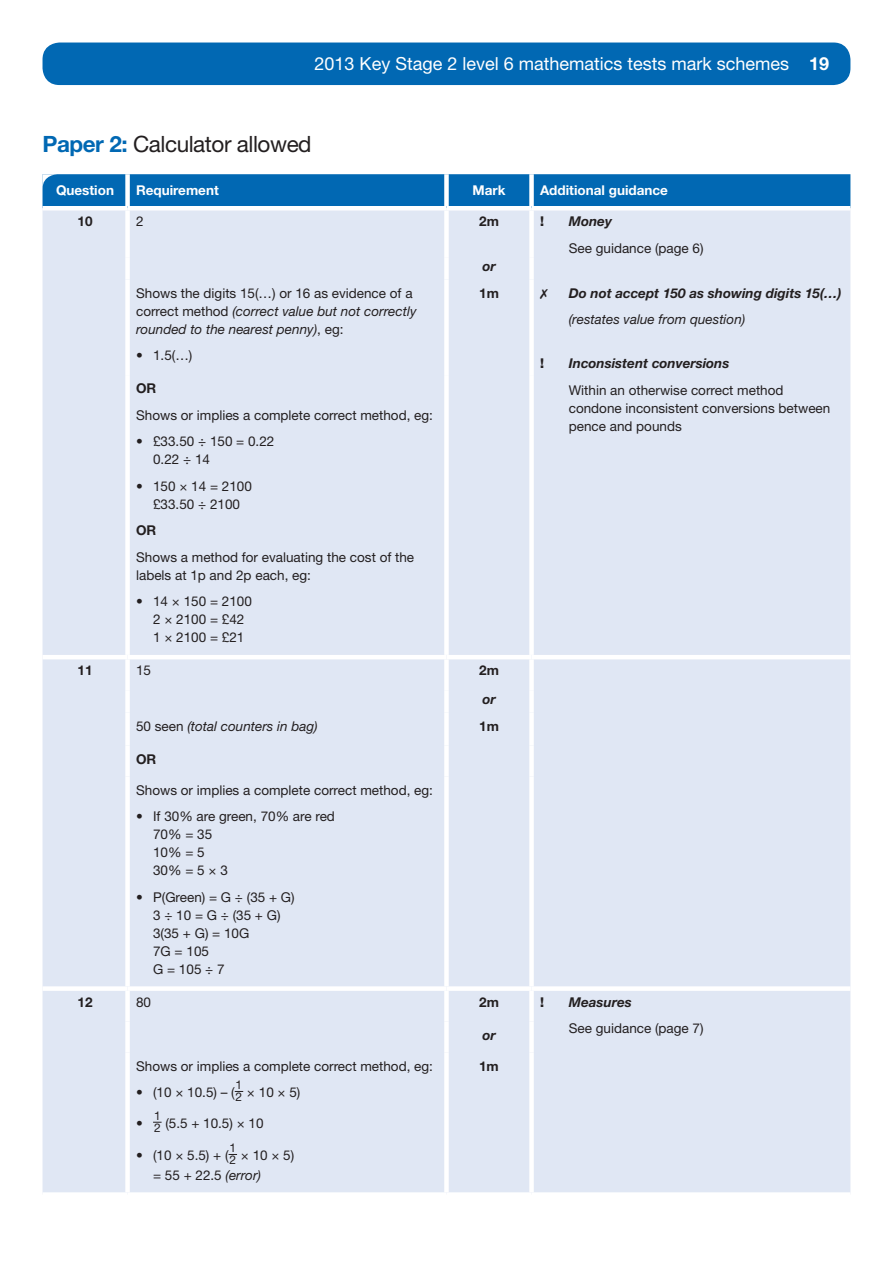
<style>
.page{position:relative;width:893px;height:1263px;background:#fff}
.page>*{position:absolute;margin:0;border:0;box-sizing:border-box;transform-origin:0 0}
.t1{font:22.5px "Helvetica Neue LT Std";letter-spacing:-.02em;color:#231f20}
.t2{font:18px "Helvetica Neue LT Std";color:#fff}
.t3{font:13.5px/18px "Helvetica Neue LT Std";color:#231f20}
.t4{font:italic 700 13.5px "Helvetica Neue LT Std";color:#231f20}
.t5{font:italic 13.5px "Helvetica Neue LT Std";color:#231f20}
.t6{font:700 13.5px "Helvetica Neue LT Std";color:#fff}
.t7{font:700 13.5px "Helvetica Neue LT Std";color:#231f20}
.t8{font:800 13.5px "Helvetica Neue LT Std";color:#231f20}
.t9{font:12px "Helvetica Neue LT Std";color:#231f20}
.s1{font-weight:700}
.s2{font-weight:700;color:#0168b3}
.s3{font-style:italic}
.s4{font-style:normal}
</style>
<div class="page">
<div style="left:43px;top:43px;width:807px;height:42px;background:#0168b3;border-radius:17px"></div>
<div style="left:43px;top:210px;width:807px;height:982px;background:#e0e7f4"></div>
<div style="left:125px;top:210px;width:5px;height:47px;background:#fff"></div>
<div style="left:444px;top:210px;width:5px;height:47px;background:#fff"></div>
<div style="left:529px;top:210px;width:5px;height:47px;background:#fff"></div>
<div style="left:125px;top:257px;width:5px;height:23px;background:#fff"></div>
<div style="left:444px;top:257px;width:5px;height:23px;background:#fff"></div>
<div style="left:529px;top:257px;width:5px;height:23px;background:#fff"></div>
<div style="left:125px;top:280px;width:5px;height:95px;background:#fff"></div>
<div style="left:444px;top:280px;width:5px;height:95px;background:#fff"></div>
<div style="left:529px;top:280px;width:5px;height:95px;background:#fff"></div>
<div style="left:125px;top:375px;width:5px;height:280px;background:#fff"></div>
<div style="left:444px;top:375px;width:5px;height:280px;background:#fff"></div>
<div style="left:529px;top:375px;width:5px;height:280px;background:#fff"></div>
<hr style="left:43px;top:655px;width:85px;height:4px;background:#fff">
<hr style="left:128px;top:655px;width:318px;height:4px;background:#fff">
<div style="left:125px;top:659px;width:5px;height:31px;background:#fff"></div>
<hr style="left:446px;top:655px;width:85px;height:4px;background:#fff">
<div style="left:444px;top:659px;width:5px;height:31px;background:#fff"></div>
<hr style="left:531px;top:655px;width:319px;height:4px;background:#fff">
<div style="left:529px;top:659px;width:5px;height:31px;background:#fff"></div>
<div style="left:125px;top:690px;width:5px;height:23px;background:#fff"></div>
<div style="left:444px;top:690px;width:5px;height:23px;background:#fff"></div>
<div style="left:529px;top:690px;width:5px;height:23px;background:#fff"></div>
<div style="left:125px;top:713px;width:5px;height:33px;background:#fff"></div>
<div style="left:444px;top:713px;width:5px;height:33px;background:#fff"></div>
<div style="left:529px;top:713px;width:5px;height:33px;background:#fff"></div>
<div style="left:125px;top:746px;width:5px;height:30px;background:#fff"></div>
<div style="left:444px;top:746px;width:5px;height:30px;background:#fff"></div>
<div style="left:529px;top:746px;width:5px;height:30px;background:#fff"></div>
<div style="left:125px;top:776px;width:5px;height:210px;background:#fff"></div>
<div style="left:444px;top:776px;width:5px;height:210px;background:#fff"></div>
<div style="left:529px;top:776px;width:5px;height:210px;background:#fff"></div>
<div style="left:43px;top:986px;width:85px;height:5px;background:#fff"></div>
<div style="left:128px;top:986px;width:318px;height:5px;background:#fff"></div>
<div style="left:125px;top:991px;width:5px;height:30px;background:#fff"></div>
<div style="left:446px;top:986px;width:85px;height:5px;background:#fff"></div>
<div style="left:444px;top:991px;width:5px;height:30px;background:#fff"></div>
<div style="left:531px;top:986px;width:319px;height:5px;background:#fff"></div>
<div style="left:529px;top:991px;width:5px;height:30px;background:#fff"></div>
<div style="left:125px;top:1021px;width:5px;height:31px;background:#fff"></div>
<div style="left:444px;top:1021px;width:5px;height:31px;background:#fff"></div>
<div style="left:529px;top:1021px;width:5px;height:31px;background:#fff"></div>
<div style="left:125px;top:1052px;width:5px;height:140px;background:#fff"></div>
<div style="left:444px;top:1052px;width:5px;height:140px;background:#fff"></div>
<div style="left:529px;top:1052px;width:5px;height:140px;background:#fff"></div>
<svg style="left:42px;top:174px;width:808px;height:34px;background:#1674b9"></svg>
<svg style="left:540px;top:289px;width:8px;height:10px"></svg>
<h2 class="t2" style="left:315px;top:53px;width:516px">2013 Key Stage 2 level 6 mathematics tests mark schemes <span class="s1">19</span></h2>
<h1 class="t1" style="left:43px;top:131px;width:271px"><span class="s2">Paper 2:</span> Calculator allowed</h1>
<p class="t6" style="left:56px;top:182px;width:59px">Question</p>
<p class="t6" style="left:136px;top:182px;width:84px">Requirement</p>
<p class="t6" style="left:472px;top:182px;width:34px">Mark</p>
<p class="t6" style="left:540px;top:182px;width:129px">Additional guidance</p>
<p class="t7" style="left:78px;top:213px;width:17px">10</p>
<p class="t3" style="left:136px;top:212px;width:9px">2</p>
<p class="t7" style="left:479px;top:213px;width:21px">2m</p>
<p class="t8" style="left:540px;top:214px;width:5px">!</p>
<p class="t4" style="left:569px;top:213px;width:45px">Money</p>
<p class="t3" style="left:569px;top:239px;width:136px">See guidance (page 6)</p>
<p class="t4" style="left:482px;top:258px;width:15px">or</p>
<p class="t3" style="left:136px;top:284px;width:282px">Shows the digits 15(…) or 16 as evidence of a correct method <span class="s3">(correct value but not correctly rounded to the nearest penny)</span>, eg:</p>
<p class="t3" style="left:136px;top:346px;width:58px">• 1.5(…)</p>
<p class="t7" style="left:479px;top:284px;width:21px">1m</p>
<p class="t4" style="left:569px;top:284px;width:274px">Do not accept 150 as showing digits 15(…)</p>
<p class="t5" style="left:569px;top:311px;width:178px">(restates value from question)</p>
<p class="t8" style="left:540px;top:355px;width:5px">!</p>
<p class="t4" style="left:569px;top:355px;width:162px">Inconsistent conversions</p>
<p class="t3" style="left:569px;top:381px;width:263px">Within an otherwise correct method condone inconsistent conversions between pence and pounds</p>
<p class="t7" style="left:136px;top:380px;width:17px">or</p>
<p class="t3" style="left:136px;top:406px;width:298px">Shows or implies a complete correct method, eg:</p>
<p class="t3" style="left:153px;top:432px;width:123px;text-indent:-17px">• £33.50 ÷ 150 = 0.22<br>0.22 ÷ 14</p>
<p class="t3" style="left:136px;top:477px;width:117px;text-align:center">• 150 × 14 = 2100 £33.50 ÷ 2100</p>
<p class="t7" style="left:136px;top:522px;width:22px">OR</p>
<p class="t3" style="left:136px;top:548px;width:280px">Shows a method for evaluating the cost of the labels at 1p and 2p each, eg:</p>
<p class="t3" style="left:153px;top:592px;width:100px;text-indent:-17px">• 14 × 150 = 2100<br>2 × 2100 = £42<br>1 × 2100 = £21</p>
<p class="t7" style="left:78px;top:662px;width:17px">11</p>
<p class="t3" style="left:136px;top:661px;width:17px">15</p>
<p class="t7" style="left:479px;top:662px;width:21px">2m</p>
<p class="t4" style="left:482px;top:691px;width:15px">or</p>
<p class="t5" style="left:136px;top:718px;width:183px"><span class="s4">50 seen</span> (total counters in bag)</p>
<p class="t7" style="left:479px;top:717px;width:21px">1m</p>
<p class="t7" style="left:136px;top:750px;width:22px">OR</p>
<p class="t3" style="left:136px;top:781px;width:298px">Shows or implies a complete correct method, eg:</p>
<p class="t3" style="left:153px;top:807px;width:183px;text-indent:-17px">• If 30% are green, 70% are red<br>70% = 35<br>10% = 5<br>30% = 5 × 3</p>
<p class="t3" style="left:153px;top:888px;width:143px;text-indent:-17px">• P(Green) = G ÷ (35 + G)<br>3 ÷ 10 = G ÷ (35 + G)<br>3(35 + G) = 10G<br>7G = 105<br>G = 105 ÷ 7</p>
<p class="t7" style="left:78px;top:993px;width:17px">12</p>
<p class="t3" style="left:136px;top:993px;width:17px">80</p>
<p class="t7" style="left:479px;top:993px;width:21px">2m</p>
<p class="t8" style="left:540px;top:994px;width:5px">!</p>
<p class="t4" style="left:569px;top:993px;width:65px">Measures</p>
<p class="t3" style="left:569px;top:1019px;width:136px">See guidance (page 7)</p>
<p class="t4" style="left:482px;top:1026px;width:15px">or</p>
<p class="t3" style="left:136px;top:1056px;width:298px">Shows or implies a complete correct method, eg:</p>
<p class="t3" style="left:136px;top:1083px;width:166px">• (10 × 10.5) – (<sub>2</sub> × 10 × 5)</p>
<p class="t7" style="left:479px;top:1057px;width:21px">1m</p>
<p class="t9" style="left:236px;top:1078px;width:8px">1</p>
<p class="t9" style="left:154px;top:1109px;width:8px">1</p>
<p class="t3" style="left:154px;top:1114px;width:111px"><sub>2</sub> (5.5 + 10.5) × 10</p>
<p class="t3" style="left:136px;top:1146px;width:160px">• (10 × 5.5) + (<sub>2</sub> × 10 × 5)</p>
<p class="t3" style="left:136px;top:1114px;width:8px">•</p>
<p class="t9" style="left:229px;top:1141px;width:8px">1</p>
<p class="t3" style="left:153px;top:1166px;width:109px">= 55 + 22.5 <span class="s3">(error)</span></p>
</div>
